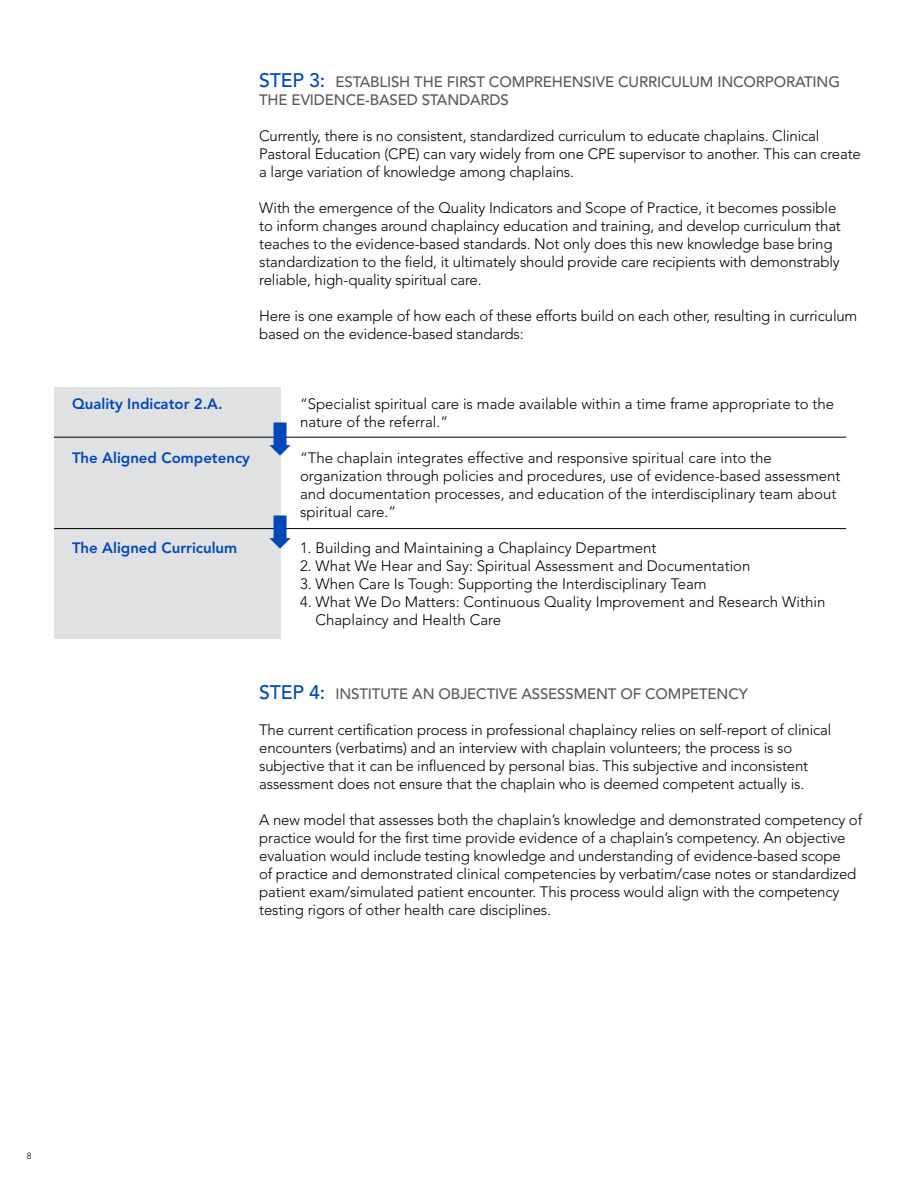
<style>
.page{position:relative;width:918px;height:1188px;background:#fff}
.page>*{position:absolute;margin:0;border:0;box-sizing:border-box;transform-origin:0 0}
.t1{font:300 15px/18px "Avenir";letter-spacing:-.01em;color:#000}
.t2{font:500 15px/18px "Avenir";letter-spacing:-.01em;color:#58595b}
.t3{font:800 15px "Avenir";color:#0047ba}
.t4{font:300 9px "Avenir";color:#000}
.s1{font-size:19.5px;color:#0047ba}
</style>
<div class="page">
<div style="left:54px;top:387px;width:227px;height:252px;background:#e0e1e2"></div>
<hr style="left:54px;top:528px;width:792px;height:1px;background:#000">
<hr style="left:54px;top:437px;width:792px;height:1px;background:#000">
<svg style="left:269px;top:436px;width:22px;height:2px"></svg>
<svg style="left:269px;top:528px;width:22px;height:2px"></svg>
<p class="t2" style="left:259px;top:73px;width:582px"><span class="s1">STEP 3:</span> ESTABLISH THE FIRST COMPREHENSIVE CURRICULUM INCORPORATING<br>THE EVIDENCE-BASED STANDARDS</p>
<p class="t1" style="left:259px;top:127px;width:603px">Currently, there is no consistent, standardized curriculum to educate chaplains. Clinical<br>Pastoral Education (CPE) can vary widely from one CPE supervisor to another. This can create a large variation of knowledge among chaplains.</p>
<p class="t1" style="left:259px;top:199px;width:583px">With the emergence of the Quality Indicators and Scope of Practice, it becomes possible to inform changes around chaplaincy education and training, and develop curriculum that teaches to the evidence-based standards. Not only does this new knowledge base bring standardization to the field, it ultimately should provide care recipients with demonstrably reliable, high-quality spiritual care.</p>
<p class="t1" style="left:259px;top:307px;width:600px">Here is one example of how each of these efforts build on each other, resulting in curriculum based on the evidence-based standards:</p>
<p class="t3" style="left:72px;top:395px;width:152px">Quality Indicator 2.A.</p>
<p class="t1" style="left:300px;top:394px;width:536px">“Specialist spiritual care is made available within a time frame appropriate to the nature of the referral.”</p>
<p class="t3" style="left:72px;top:449px;width:180px">The Aligned Competency</p>
<p class="t1" style="left:300px;top:448px;width:542px">“The chaplain integrates effective and responsive spiritual care into the organization through policies and procedures, use of evidence-based assessment and documentation processes, and education of the interdisciplinary team about spiritual care.”</p>
<p class="t3" style="left:72px;top:539px;width:167px">The Aligned Curriculum</p>
<p class="t1" style="left:300px;top:538px;width:358px">1. Building and Maintaining a Chaplaincy Department</p>
<p class="t1" style="left:300px;top:556px;width:452px">2. What We Hear and Say: Spiritual Assessment and Documentation</p>
<p class="t1" style="left:300px;top:574px;width:408px">3. When Care Is Tough: Supporting the Interdisciplinary Team</p>
<p class="t1" style="left:316px;top:592px;width:511px;text-indent:-16px">4. What We Do Matters: Continuous Quality Improvement and Research Within<br>Chaplaincy and Health Care</p>
<p class="t2" style="left:259px;top:685px;width:490px"><span class="s1">STEP 4:</span> INSTITUTE AN OBJECTIVE ASSESSMENT OF COMPETENCY</p>
<p class="t1" style="left:259px;top:721px;width:574px">The current certification process in professional chaplaincy relies on self-report of clinical encounters (verbatims) and an interview with chaplain volunteers; the process is so subjective that it can be influenced by personal bias. This subjective and inconsistent assessment does not ensure that the chaplain who is deemed competent actually is.</p>
<p class="t1" style="left:259px;top:811px;width:604px">A new model that assesses both the chaplain’s knowledge and demonstrated competency of practice would for the first time provide evidence of a chaplain’s competency. An objective evaluation would include testing knowledge and understanding of evidence-based scope<br>of practice and demonstrated clinical competencies by verbatim/case notes or standardized patient exam/simulated patient encounter. This process would align with the competency testing rigors of other health care disciplines.</p>
<p class="t4" style="left:27px;top:1150px;width:6px">8</p>
</div>
